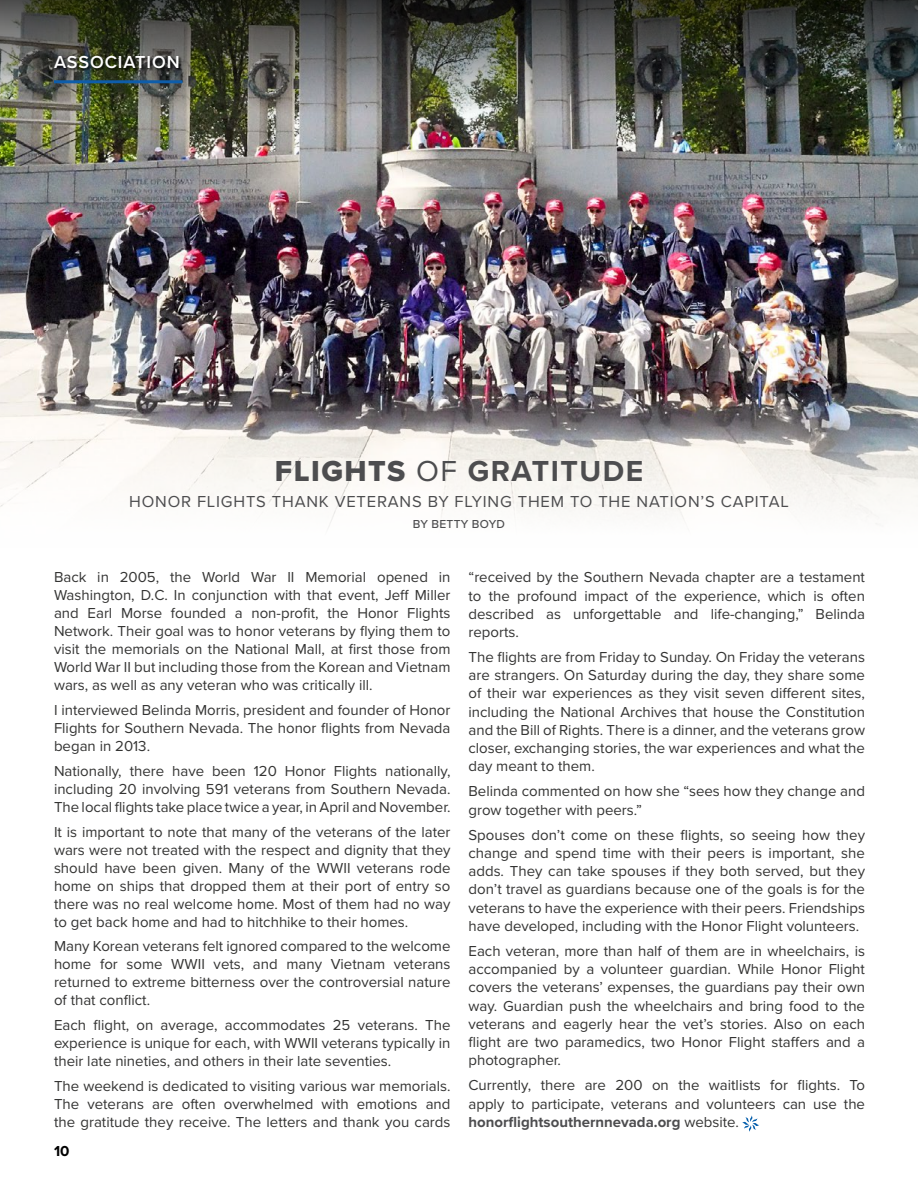
<style>
.page{position:relative;width:918px;height:1188px;background:#fff}
.page>*{position:absolute;margin:0;border:0;box-sizing:border-box;transform-origin:0 0}
.t1{font:700 30px "Proxima Nova";letter-spacing:.05em;color:#4d4d4f}
.t2{font:600 18px "Proxima Nova";letter-spacing:.05em;color:#fff}
.t3{font:16.5px "Proxima Nova";letter-spacing:.05em;color:#4d4d4f}
.t4{font:15px/18.3px "Proxima Nova";color:#343433;text-align:justify}
.t5{font:700 15px "Proxima Nova";color:#000}
.t6{font:500 12px "Proxima Nova";letter-spacing:.02em;color:#4d4d4f}
.s1{font-family:"Proxima Nova Extrabld";font-weight:400}
.s2{font-weight:400}
.s3{font-weight:700;color:#4d4d4f}
</style>
<div class="page">
<img style="left:0;top:178px;width:918px;height:350px">
<svg style="left:742px;top:1115px;width:17px;height:17px"></svg>
<img style="left:0;top:0;width:918px;height:178px">
<div style="left:54px;top:56px;width:128px;height:15px;background:#000;opacity:.75"></div>
<hr style="left:54px;top:80px;width:129px;height:3px;background:#0e5daa">
<p class="t2" style="left:54px;top:49px;width:127px">ASSOCIATION</p>
<h1 class="t1" style="left:275px;top:448px;width:370px"><span class="s1">FLIGHTS</span> <span class="s2">OF</span> GRATITUDE</h1>
<p class="t3" style="left:129px;top:489px;width:661px">HONOR FLIGHTS THANK VETERANS BY FLYING THEM TO THE NATION’S CAPITAL</p>
<p class="t6" style="left:413px;top:515px;width:94px">BY BETTY BOYD</p>
<p class="t4" style="left:54px;top:568px;width:398px">Back in 2005, the World War II Memorial opened in Washington, D.C. In conjunction with that event, Jeff Miller and Earl Morse founded a non-profit, the Honor Flights Network. Their goal was to honor veterans by flying them to visit the memorials on the National Mall, at first those from World War II but including those from the Korean and Vietnam wars, as well as any veteran who was critically ill.</p>
<p class="t4" style="left:54px;top:700px;width:398px">I interviewed Belinda Morris, president and founder of Honor Flights for Southern Nevada. The honor flights from Nevada began in 2013.</p>
<p class="t4" style="left:54px;top:761px;width:398px">Nationally, there have been 120 Honor Flights nationally, including 20 involving 591 veterans from Southern Nevada.<br>The local flights take place twice a year, in April and November.</p>
<p class="t4" style="left:54px;top:822px;width:398px">It is important to note that many of the veterans of the later wars were not treated with the respect and dignity that they should have been given. Many of the WWII veterans rode home on ships that dropped them at their port of entry so there was no real welcome home. Most of them had no way to get back home and had to hitchhike to their homes.</p>
<p class="t4" style="left:54px;top:937px;width:398px">Many Korean veterans felt ignored compared to the welcome home for some WWII vets, and many Vietnam veterans returned to extreme bitterness over the controversial nature of that conflict.</p>
<p class="t4" style="left:54px;top:1015px;width:398px">Each flight, on average, accommodates 25 veterans. The experience is unique for each, with WWII veterans typically in their late nineties, and others in their late seventies.</p>
<p class="t4" style="left:54px;top:1076px;width:398px">The weekend is dedicated to visiting various war memorials.<br>The veterans are often overwhelmed with emotions and the gratitude they receive. The letters and thank you cards</p>
<p class="t5" style="left:54px;top:1140px;width:17px">10</p>
<p class="t4" style="left:469px;top:567px;width:398px">“received by the Southern Nevada chapter are a testament to the profound impact of the experience, which is often described as unforgettable and life-changing,” Belinda reports.</p>
<p class="t4" style="left:469px;top:647px;width:398px">The flights are from Friday to Sunday. On Friday the veterans are strangers. On Saturday during the day, they share some of their war experiences as they visit seven different sites, including the National Archives that house the Constitution and the Bill of Rights. There is a dinner, and the veterans grow closer, exchanging stories, the war experiences and what the day meant to them.</p>
<p class="t4" style="left:469px;top:782px;width:398px">Belinda commented on how she “sees how they change and grow together with peers.”</p>
<p class="t4" style="left:469px;top:825px;width:398px">Spouses don’t come on these flights, so seeing how they change and spend time with their peers is important, she adds. They can take spouses if they both served, but they don’t travel as guardians because one of the goals is for the veterans to have the experience with their peers. Friendships have developed, including with the Honor Flight volunteers.</p>
<p class="t4" style="left:469px;top:941px;width:398px">Each veteran, more than half of them are in wheelchairs, is accompanied by a volunteer guardian. While Honor Flight covers the veterans’ expenses, the guardians pay their own way. Guardian push the wheelchairs and bring food to the veterans and eagerly hear the vet’s stories. Also on each flight are two paramedics, two Honor Flight staffers and a photographer.</p>
<p class="t4" style="left:469px;top:1075px;width:398px">Currently, there are 200 on the waitlists for flights. To apply to participate, veterans and volunteers can use the <span class="s3">honorflightsouthernnevada.org</span> website.</p>
</div>
